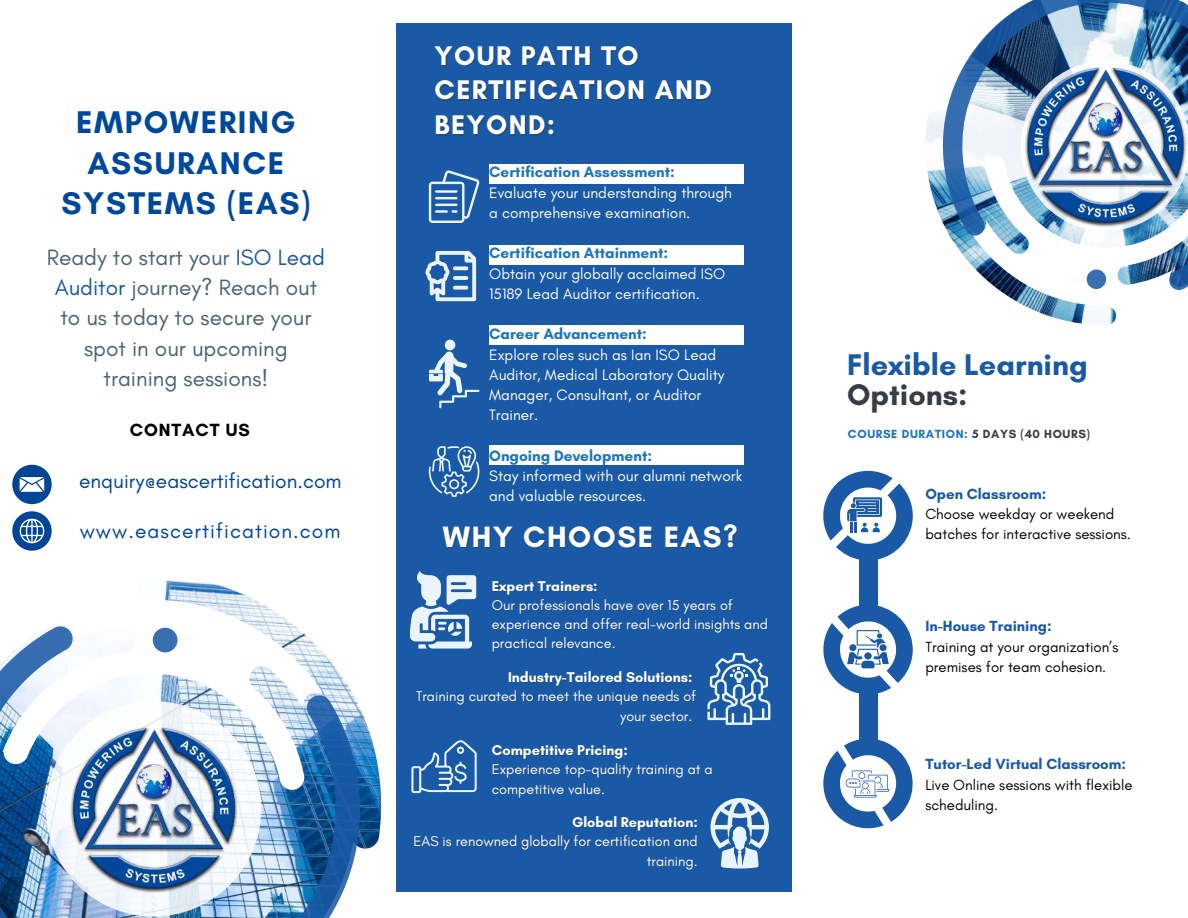
<style>
.page{position:relative;width:1188px;height:918px;background:#fff}
.page>*{position:absolute;margin:0;border:0;box-sizing:border-box;transform-origin:0 0}
.t1{font:700 31.95px/40.5px "Glacial Indifference";letter-spacing:.05em;color:#00489c;text-align:center}
.t2{font:700 30.45px "Glacial Indifference";color:#1959a6}
.t3{font:700 30.45px "Glacial Indifference";color:#363d44}
.t4{font:700 30px "Glacial Indifference";letter-spacing:.05em;color:#fff}
.t5{font:700 27.45px/34.8px "Glacial Indifference";letter-spacing:.05em;color:#fff}
.t6{font:22.65px/30.3px "Glacial Indifference";color:#4a6376;text-align:center}
.t7{font:21px "Glacial Indifference";color:#014596}
.t8{font:21px "Glacial Indifference";letter-spacing:.05em;color:#014596}
.t9{font:700 18px "Glacial Indifference";letter-spacing:.05em;color:#000}
.t10{font:15.45px/20.2px "Glacial Indifference";color:#fff}
.t11{font:700 15.45px "Glacial Indifference";color:#1b75bb}
.t12{font:15px/20.2px "Glacial Indifference";color:#000}
.t13{font:700 15px "Glacial Indifference";color:#1959a6}
.t14{font:14.4px/19.2px "Glacial Indifference";color:#fff}
.t15{font:700 14.4px "Glacial Indifference";color:#fff}
.t16{font:700 12.15px "Glacial Indifference";letter-spacing:.05em;color:#1b75bb}
.s1{color:#1959a6}
.s2{color:#363d44}
</style>
<div class="page">
<div style="left:396px;top:23px;width:396px;height:868px;background:#1959a6"></div>
<img style="left:161px;top:580px;width:220px;height:269px">
<img style="left:0;top:626px;width:360px;height:292px">
<img style="left:46px;top:701px;width:215px;height:215px">
<img style="left:926px;top:111px;width:191px;height:214px">
<img style="left:943px;top:0;width:245px;height:290px">
<svg style="left:1021px;top:61px;width:167px;height:170px"></svg>
<img style="left:1020px;top:64px;width:168px;height:163px">
<div style="left:859px;top:684px;width:19px;height:61px;background:#1959a6"></div>
<div style="left:859px;top:548px;width:19px;height:66px;background:#1959a6"></div>
<svg style="left:823px;top:470px;width:90px;height:90px"></svg>
<svg style="left:823px;top:605px;width:90px;height:89px"></svg>
<svg style="left:823px;top:739px;width:90px;height:90px"></svg>
<svg style="left:429px;top:170px;width:50px;height:53px"></svg>
<svg style="left:425px;top:251px;width:51px;height:50px"></svg>
<svg style="left:429px;top:340px;width:50px;height:68px"></svg>
<svg style="left:429px;top:446px;width:50px;height:51px"></svg>
<div style="left:489px;top:445px;width:254px;height:20px;background:#fff"></div>
<div style="left:489px;top:325px;width:254px;height:20px;background:#fff"></div>
<div style="left:489px;top:245px;width:254px;height:20px;background:#fff"></div>
<div style="left:489px;top:164px;width:254px;height:20px;background:#fff"></div>
<svg style="left:410px;top:571px;width:66px;height:78px"></svg>
<svg style="left:710px;top:798px;width:59px;height:71px"></svg>
<svg style="left:411px;top:740px;width:66px;height:53px"></svg>
<svg style="left:707px;top:653px;width:63px;height:72px"></svg>
<img style="left:65px;top:725px;width:177px;height:169px">
<svg style="left:12px;top:511px;width:40px;height:40px"></svg>
<svg style="left:12px;top:465px;width:40px;height:39px"></svg>
<h1 class="t1" style="left:61px;top:102px;width:250px">EMPOWERING<br>ASSURANCE<br>SYSTEMS (EAS)</h1>
<h3 class="t6" style="left:47px;top:241px;width:280px">Ready to start your <span class="s1">ISO Lead<br>Auditor</span> journey? Reach out to us today to secure your spot in our upcoming training sessions!</h3>
<p class="t9" style="left:130px;top:419px;width:122px">CONTACT US</p>
<h3 class="t7" style="left:79px;top:468px;width:264px">enquiry@eascertification.com</h3>
<h3 class="t8" style="left:80px;top:518px;width:262px">www.eascertification.com</h3>
<h3 class="t5" style="left:435px;top:38px;width:279px">YOUR PATH TO<br>CERTIFICATION AND<br>BEYOND:</h3>
<p class="t11" style="left:489px;top:163px;width:187px">Certification Assessment:</p>
<p class="t10" style="left:489px;top:182px;width:244px">Evaluate your understanding through a comprehensive examination.</p>
<p class="t11" style="left:489px;top:244px;width:180px">Certification Attainment:</p>
<p class="t10" style="left:489px;top:263px;width:238px">Obtain your globally acclaimed ISO<br>15189 Lead Auditor certification.</p>
<p class="t11" style="left:489px;top:325px;width:159px">Career Advancement:</p>
<p class="t10" style="left:489px;top:344px;width:237px">Explore roles such as Ian ISO Lead<br>Auditor, Medical Laboratory Quality<br>Manager, Consultant, or Auditor<br>Trainer.</p>
<p class="t11" style="left:489px;top:446px;width:164px">Ongoing Development:</p>
<p class="t10" style="left:489px;top:465px;width:255px">Stay informed with our alumni network and valuable resources.</p>
<h3 class="t4" style="left:443px;top:518px;width:296px">WHY CHOOSE EAS?</h3>
<p class="t15" style="left:492px;top:577px;width:107px">Expert Trainers:</p>
<p class="t14" style="left:492px;top:596px;width:278px">Our professionals have over 15 years of experience and offer real-world insights and practical relevance.</p>
<p class="t15" style="left:508px;top:669px;width:186px">Industry-Tailored Solutions:</p>
<p class="t14" style="left:416px;top:687px;width:282px;text-align:right">Training curated to meet the unique needs of your sector.</p>
<p class="t15" style="left:492px;top:742px;width:138px">Competitive Pricing:</p>
<p class="t14" style="left:492px;top:760px;width:223px">Experience top-quality training at a competitive value.</p>
<p class="t15" style="left:572px;top:814px;width:127px">Global Reputation:</p>
<p class="t14" style="left:414px;top:832px;width:286px;text-align:right">EAS is renowned globally for certification and training.</p>
<h2 class="t2" style="left:847px;top:346px;width:242px">Flexible Learning</h2>
<h2 class="t3" style="left:847px;top:376px;width:122px">Options:</h2>
<p class="t16" style="left:848px;top:426px;width:244px">COURSE DURATION: <span class="s2">5 DAYS (40 HOURS)</span></p>
<p class="t13" style="left:925px;top:484px;width:123px">Open Classroom:</p>
<p class="t12" style="left:925px;top:503px;width:207px">Choose weekday or weekend batches for interactive sessions.</p>
<p class="t13" style="left:925px;top:617px;width:128px">In-House Training:</p>
<p class="t12" style="left:925px;top:636px;width:194px">Training at your organization’s premises for team cohesion.</p>
<p class="t13" style="left:925px;top:755px;width:202px">Tutor-Led Virtual Classroom:</p>
<p class="t12" style="left:925px;top:774px;width:209px">Live Online sessions with flexible scheduling.</p>
</div>
